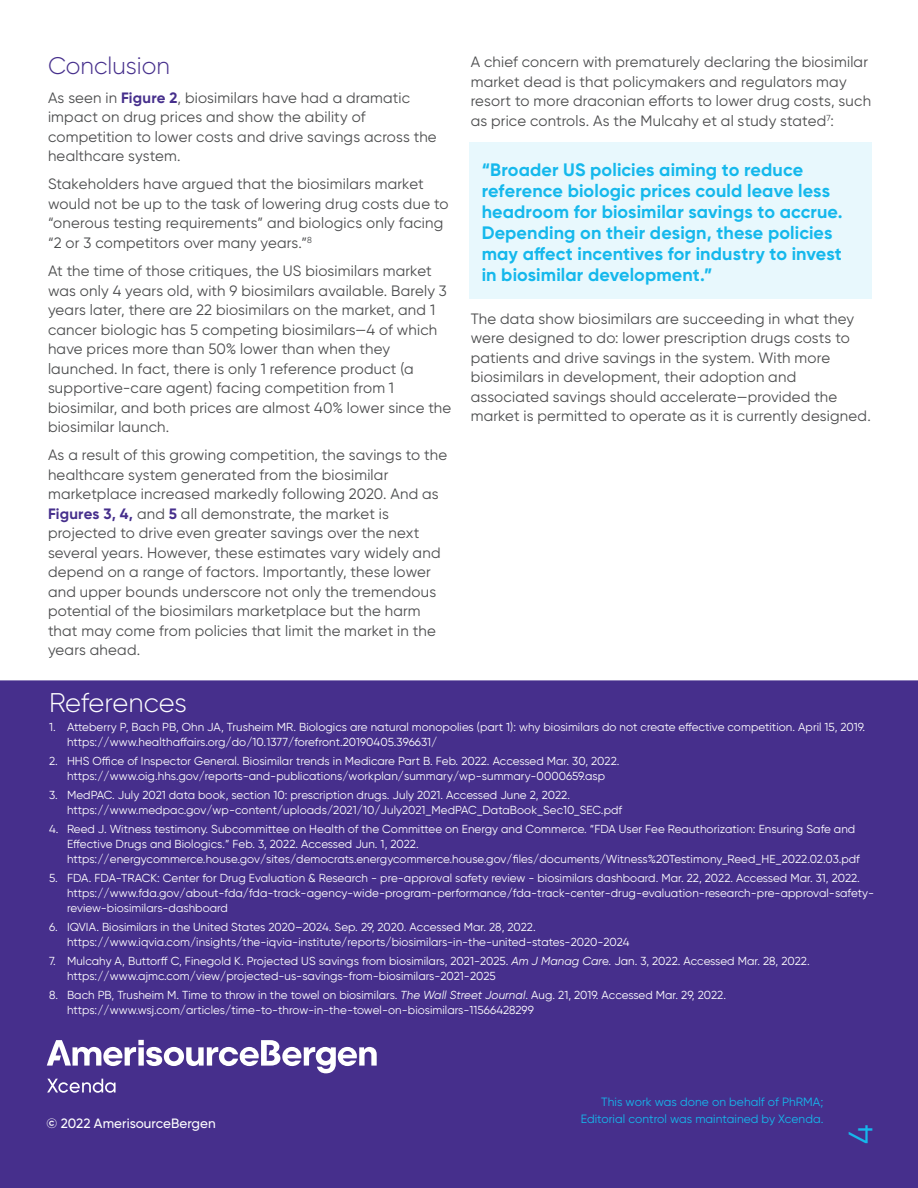
<style>
.page{position:relative;width:918px;height:1188px;background:#fff}
.page>*{position:absolute;margin:0;border:0;box-sizing:border-box;transform-origin:0 0}
.t1{font:33.75px "Gilroy";color:#15b8ec}
.L3_Bullets_9_pt{font:300 27px "Gilroy";letter-spacing:-.01em;color:#fff}
.Subhead_light_16pt{font:300 24px "Gilroy";color:#462f8c}
.L3_Bullets_9_pt-2{font:700 18px/21px "Gilroy";letter-spacing:.005em;color:#15b8ec}
.L3_Bullets_9_pt-3{font:15px/19.5px "Gilroy";letter-spacing:.015em;color:#4b4c4d}
.L3_Body_copy_white_9{font:500 13.5px "Gilroy";letter-spacing:.005em;color:#fff}
.L3_Bullets_9_pt-4{font:12px "Gilroy";letter-spacing:.005em;color:#15b8ec}
.t2{font:11.7px/15px "Gilroy";letter-spacing:.005em;color:#fff}
.s1{font-weight:700;color:#462f8c}
.s2{font-style:italic}
</style>
<div class="page">
<div style="left:0;top:680px;width:918px;height:508px;background:#462f8c"></div>
<svg style="left:47px;top:1040px;width:330px;height:33px"></svg>
<svg style="left:47px;top:1079px;width:69px;height:14px"></svg>
<div style="left:469px;top:143px;width:403px;height:156px;background:#e8f8fd"></div>
<p class="Subhead_light_16pt" style="left:48px;top:51px;width:123px">Conclusion</p>
<p class="L3_Bullets_9_pt-3" style="left:48px;top:87px;width:390px">As seen in <span class="s1">Figure 2</span>, biosimilars have had a dramatic impact on drug prices and show the ability of competition to lower costs and drive savings across the healthcare system.</p>
<p class="L3_Bullets_9_pt-3" style="left:48px;top:174px;width:402px">Stakeholders have argued that the biosimilars market would not be up to the task of lowering drug costs due to “onerous testing requirements” and biologics only facing “2 or 3 competitors over many years.”<sup>8</sup></p>
<p class="L3_Bullets_9_pt-3" style="left:48px;top:261px;width:405px">At the time of those critiques, the US biosimilars market was only 4 years old, with 9 biosimilars available. Barely 3 years later, there are 22 biosimilars on the market, and 1 cancer biologic has 5 competing biosimilars—4 of which have prices more than 50% lower than when they launched. In fact, there is only 1 reference product (a supportive-care agent) facing competition from 1 biosimilar, and both prices are almost 40% lower since the biosimilar launch.</p>
<p class="L3_Bullets_9_pt-3" style="left:48px;top:445px;width:401px">As a result of this growing competition, the savings to the healthcare system generated from the biosimilar marketplace increased markedly following 2020. And as <span class="s1">Figures 3, 4,</span> and <span class="s1">5</span> all demonstrate, the market is projected to drive even greater savings over the next several years. However, these estimates vary widely and depend on a range of factors. Importantly, these lower and upper bounds underscore not only the tremendous potential of the biosimilars marketplace but the harm that may come from policies that limit the market in the years ahead.</p>
<p class="L3_Bullets_9_pt-3" style="left:471px;top:52px;width:402px">A chief concern with prematurely declaring the biosimilar market dead is that policymakers and regulators may resort to more draconian efforts to lower drug costs, such as price controls. As the Mulcahy et al study stated<sup>7</sup>:</p>
<p class="L3_Bullets_9_pt-2" style="left:482px;top:159px;width:363px">“Broader US policies aiming to reduce reference biologic prices could leave less headroom for biosimilar savings to accrue.<br>Depending on their design, these policies may affect incentives for industry to invest in biosimilar development.”</p>
<p class="L3_Bullets_9_pt-3" style="left:471px;top:308px;width:402px">The data show biosimilars are succeeding in what they were designed to do: lower prescription drugs costs to patients and drive savings in the system. With more biosimilars in development, their adoption and associated savings should accelerate—provided the market is permitted to operate as it is currently designed.</p>
<p class="L3_Bullets_9_pt" style="left:49px;top:686px;width:139px">References</p>
<p class="t2" style="left:67px;top:719px;width:799px;text-indent:-18px">1. Atteberry P, Bach PB, Ohn JA, Trusheim MR. Biologics are natural monopolies (part 1): why biosimilars do not create effective competition. April 15, 2019. https://www.healthaffairs.org/do/10.1377/forefront.20190405.396631/</p>
<p class="t2" style="left:49px;top:753px;width:572px;text-align:center">2. HHS Office of Inspector General. Biosimilar trends in Medicare Part B. Feb. 2022. Accessed Mar. 30, 2022. https://www.oig.hhs.gov/reports-and-publications/workplan/summary/wp-summary-0000659.asp</p>
<p class="t2" style="left:67px;top:787px;width:557px;text-indent:-18px">3. MedPAC. July 2021 data book, section 10: prescription drugs. July 2021. Accessed June 2, 2022. https://www.medpac.gov/wp-content/uploads/2021/10/July2021_MedPAC_DataBook_Sec10_SEC.pdf</p>
<p class="t2" style="left:67px;top:821px;width:794px;text-indent:-18px">4. Reed J. Witness testimony. Subcommittee on Health of the Committee on Energy and Commerce. “FDA User Fee Reauthorization: Ensuring Safe and<br>Effective Drugs and Biologics.” Feb. 3, 2022. Accessed Jun. 1, 2022. https://energycommerce.house.gov/sites/democrats.energycommerce.house.gov/files/documents/Witness%20Testimony_Reed_HE_2022.02.03.pdf</p>
<p class="t2" style="left:67px;top:870px;width:809px;text-indent:-18px">5. FDA. FDA-TRACK: Center for Drug Evaluation &amp; Research - pre-approval safety review - biosimilars dashboard. Mar. 22, 2022. Accessed Mar. 31, 2022. https://www.fda.gov/about-fda/fda-track-agency-wide-program-performance/fda-track-center-drug-evaluation-research-pre-approval-safety&shy;review-biosimilars-dashboard</p>
<p class="t2" style="left:67px;top:919px;width:564px;text-indent:-18px">6. IQVIA. Biosimilars in the United States 2020–2024. Sep. 29, 2020. Accessed Mar. 28, 2022. https://www.iqvia.com/insights/the-iqvia-institute/reports/biosimilars-in-the-united-states-2020-2024</p>
<p class="t2" style="left:67px;top:953px;width:744px;text-indent:-18px">7. Mulcahy A, Buttorff C, Finegold K. Projected US savings from biosimilars, 2021-2025. <span class="s2">Am J Manag Car</span>e. Jan. 3, 2022. Accessed Mar. 28, 2022. https://www.ajmc.com/view/projected-us-savings-from-biosimilars-2021-2025</p>
<p class="t2" style="left:67px;top:987px;width:660px;text-indent:-18px">8. Bach PB, Trusheim M. Time to throw in the towel on biosimilars. <span class="s2">The Wall Street Journal</span>. Aug. 21, 2019. Accessed Mar. 29, 2022. https://www.wsj.com/articles/time-to-throw-in-the-towel-on-biosimilars-11566428299</p>
<p class="L3_Bullets_9_pt-4" style="left:601px;top:1095px;width:224px">This work was done on behalf of PhRMA;</p>
<p class="L3_Body_copy_white_9" style="left:46px;top:1115px;width:171px">© 2022 AmerisourceBergen</p>
<p class="L3_Bullets_9_pt-4" style="left:581px;top:1111px;width:244px">Editorial control was maintained by Xcenda.</p>
<p class="t1" style="left:840px;top:1144px;width:21px;rotate:-90deg">4</p>
</div>
